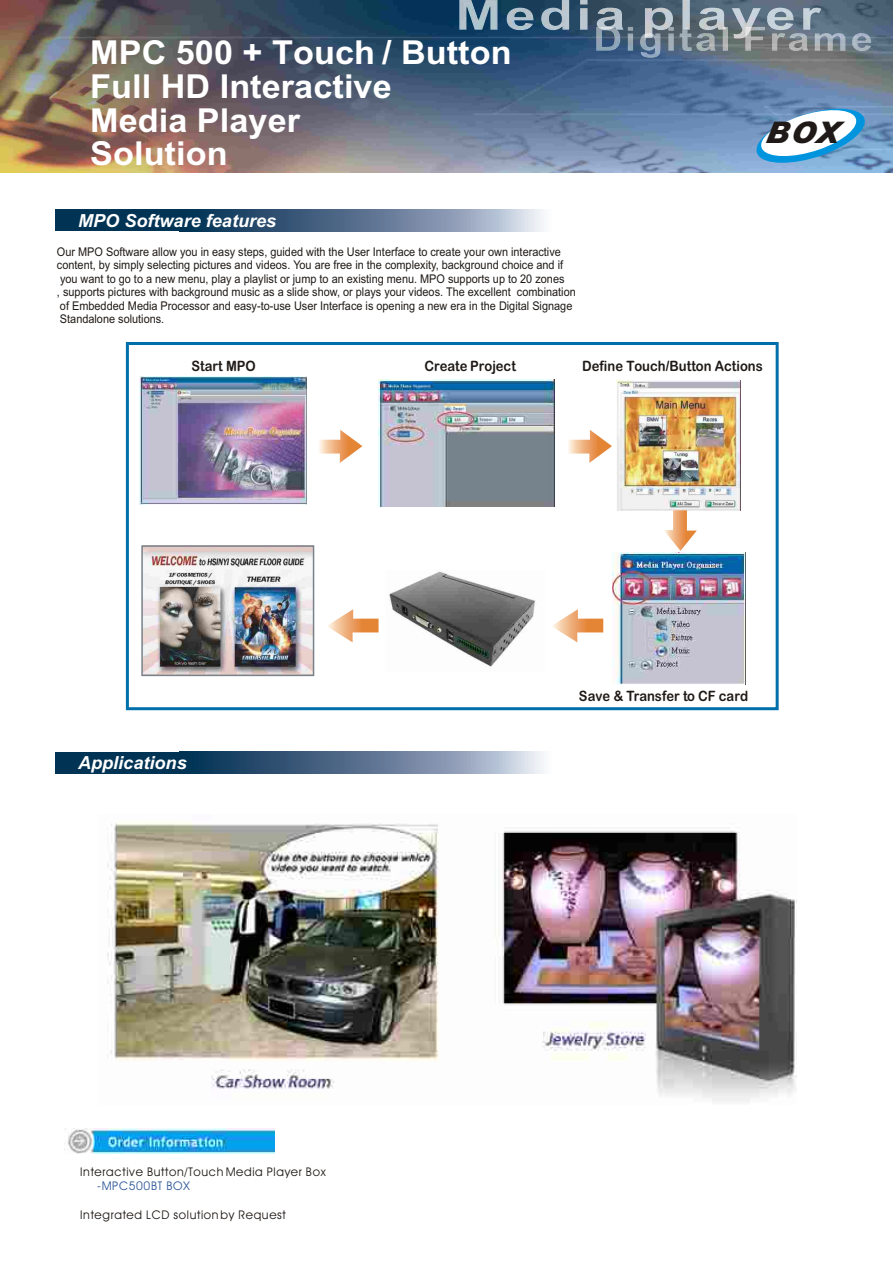
<style>
.page{position:relative;width:894px;height:1263px;background:#fff}
.page>*{position:absolute;margin:0;border:0;box-sizing:border-box;transform-origin:0 0}
.t1{font:700 33px/33.2px "Arial";letter-spacing:.005em;color:#fff;scale:1.04 1}
.t2{font:italic 900 29.85px "Arial";color:#1f1a17}
.t3{font:italic 700 18px "Arial Baltic";color:#fff}
.t4{font:14.25px "Arial Rounded MT Bold";color:#1f1a17;scale:.91 1}
.t5{font:12px/13.4px "Arial";color:#1f1a17;scale:.91 1}
.t6{font:12px "Avant Garde Bk BT";letter-spacing:.055em;color:#1f1a17}
.t7{font:12px "Avant Garde Bk BT";letter-spacing:.055em;color:#2e5799}
</style>
<div class="page">
<div style="left:55px;top:210px;width:125px;height:21px;background:#003354"></div>
<img style="left:180px;top:210px;width:363px;height:21px">
<img style="left:0;top:0;width:893px;height:172px">
<svg style="left:752px;top:106px;width:118px;height:60px"></svg>
<img style="left:459px;top:0;width:302px;height:38px">
<img style="left:596px;top:27px;width:212px;height:31px">
<div style="left:126px;top:342px;width:653px;height:368px;border:3px solid #0070ab"></div>
<img style="left:144px;top:548px;width:167px;height:125px">
<div style="left:141px;top:545px;width:173px;height:131px;border:2px solid #78828a"></div>
<img style="left:379px;top:380px;width:175px;height:127px">
<img style="left:616px;top:380px;width:125px;height:130px">
<img style="left:140px;top:377px;width:167px;height:127px">
<img style="left:612px;top:552px;width:133px;height:132px">
<img style="left:319px;top:430px;width:43px;height:33px">
<img style="left:568px;top:430px;width:44px;height:33px">
<img style="left:664px;top:510px;width:33px;height:41px">
<img style="left:553px;top:609px;width:50px;height:33px">
<img style="left:328px;top:609px;width:51px;height:33px">
<div style="left:55px;top:752px;width:125px;height:21px;background:#003354"></div>
<img style="left:180px;top:752px;width:363px;height:21px">
<img style="left:389px;top:571px;width:147px;height:97px">
<img style="left:107px;top:822px;width:690px;height:280px">
<img style="left:64px;top:1128px;width:211px;height:26px">
<h1 class="t1" style="left:90px;top:39px;width:407px">MPC 500 + Touch / Button</h1>
<h1 class="t1" style="left:90px;top:73px;width:291px">Full HD Interactive<br>Media Player<br>Solution</h1>
<h2 class="t2" style="left:765px;top:122px;width:75px">BOX</h2>
<h3 class="t3" style="left:78px;top:214px;width:200px">MPO Software features</h3>
<p class="t5" style="left:57px;top:246px;width:572px">Our MPO Software allow you in easy steps, guided with the User Interface to create your own interactive content, by simply selecting pictures and videos. You are free in the complexity, background choice and if you want to go to a new menu, play a playlist or jump to an existing menu. MPO supports up to 20 zones<br>, supports pictures with background music as a slide show, or plays your videos. The excellent combination of Embedded Media Processor and easy-to-use User Interface is opening a new era in the Digital Signage Standalone solutions.</p>
<p class="t4" style="left:191px;top:360px;width:72px">Start MPO</p>
<p class="t4" style="left:424px;top:360px;width:102px">Create Project</p>
<p class="t4" style="left:582px;top:360px;width:200px">Define Touch/Button Actions</p>
<h3 class="t3" style="left:78px;top:756px;width:110px">Applications</h3>
<p class="t6" style="left:80px;top:1167px;width:247px">Interactive Button/Touch Media Player Box</p>
<p class="t6" style="left:80px;top:1210px;width:207px">Integrated LCD solution by Request</p>
<p class="t7" style="left:97px;top:1181px;width:94px">-MPC500BT BOX</p>
<p class="t4" style="left:579px;top:691px;width:187px">Save &amp; Transfer to CF card</p>
</div>
